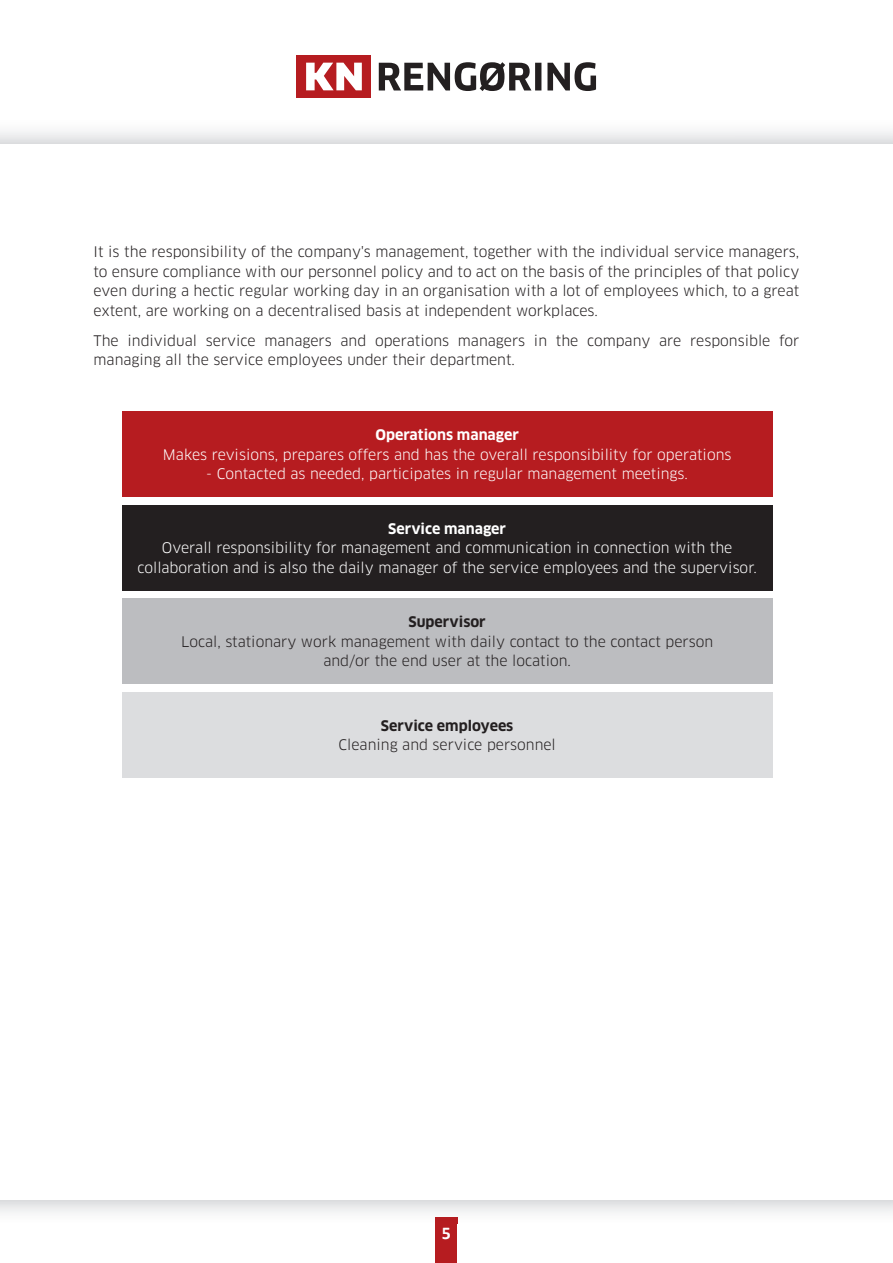
<style>
.page{position:relative;width:893px;height:1263px;background:#fff}
.page>*{position:absolute;margin:0;border:0;box-sizing:border-box;transform-origin:0 0}
.t1{font:700 18px "Calibri";color:#fff}
.t2{font:14.25px/19.5px "Clan OT";color:#231f20;text-align:justify}
.t3{font:14.25px/19.5px "Clan OT";color:#fff;text-align:center}
.t4{font:700 14.25px "Clan OT";color:#fff}
.t5{font:700 14.25px "Clan OT";color:#231f20}
</style>
<div class="page">
<div style="left:436px;top:1218px;width:21px;height:45px;background:#b61c20"></div>
<img style="left:0;top:131px;width:893px;height:1093px">
<img style="left:436px;top:1218px;width:21px;height:6px">
<div style="left:0;top:144px;width:893px;height:1056px;background:#fff"></div>
<svg style="left:297px;top:56px;width:299px;height:42px"></svg>
<div style="left:122px;top:412px;width:650px;height:85px;background:#b61c20"></div>
<div style="left:122px;top:505px;width:650px;height:85px;background:#231f20"></div>
<div style="left:122px;top:599px;width:650px;height:85px;background:#bcbdc0"></div>
<div style="left:122px;top:692px;width:650px;height:85px;background:#dcdddf"></div>
<p class="t2" style="left:94px;top:242px;width:707px">It is the responsibility of the company's management, together with the individual service managers, to ensure compliance with our personnel policy and to act on the basis of the principles of that policy even during a hectic regular working day in an organisation with a lot of employees which, to a great extent, are working on a decentralised basis at independent workplaces.</p>
<p class="t2" style="left:94px;top:331px;width:707px">The individual service managers and operations managers in the company are responsible for managing all the service employees under their department.</p>
<p class="t4" style="left:375px;top:427px;width:145px">Operations manager</p>
<p class="t3" style="left:163px;top:445px;width:570px">Makes revisions, prepares offers and has the overall responsibility for operations</p>
<p class="t3" style="left:206px;top:464px;width:483px">- Contacted as needed, participates in regular management meetings.</p>
<p class="t4" style="left:388px;top:520px;width:119px">Service manager</p>
<p class="t3" style="left:138px;top:538px;width:621px">Overall responsibility for management and communication in connection with the collaboration and is also the daily manager of the service employees and the supervisor.</p>
<p class="t5" style="left:409px;top:614px;width:79px">Supervisor</p>
<p class="t2" style="left:181px;top:632px;width:533px;text-align:center">Local, stationary work management with daily contact to the contact person and/or the end user at the location.</p>
<p class="t5" style="left:381px;top:717px;width:134px">Service employees</p>
<p class="t2" style="left:339px;top:735px;width:219px">Cleaning and service personnel</p>
<p class="t1" style="left:442px;top:1221px;width:11px">5</p>
</div>
